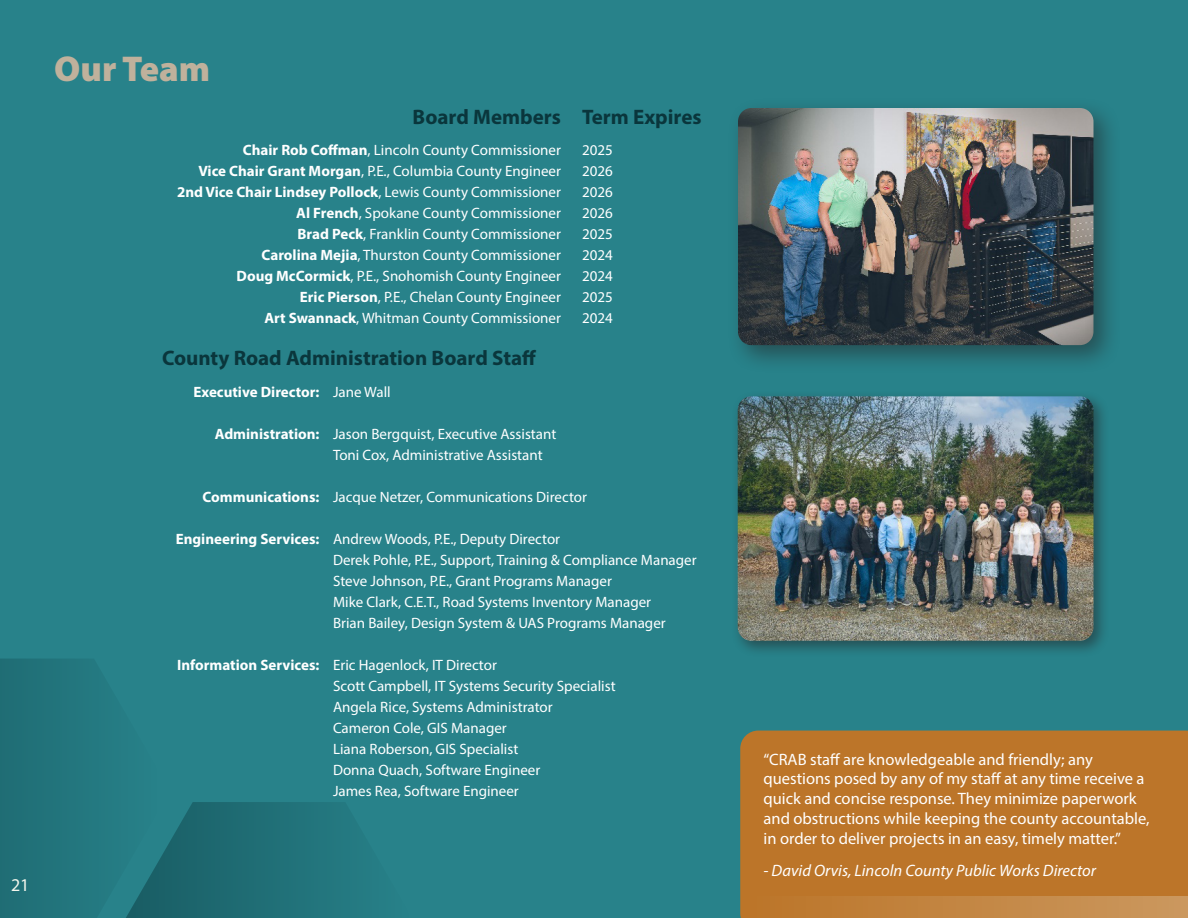
<style>
.page{position:relative;width:1188px;height:918px;background:#28828a}
.page>*{position:absolute;margin:0;border:0;box-sizing:border-box;transform-origin:0 0}
.t1{font:900 36px "Myriad Pro";color:#c0b19c}
.t2{font:700 21px "Myriad Pro";color:#0a363c}
.t3{font:18px "Myriad Pro";color:#f4f6ed}
.t4{font:16.5px/19.8px "Myriad Pro";color:#fff}
.t5{font:italic 16.5px "Myriad Pro";color:#fff}
.t6{font:15px "Myriad Pro";color:#fff}
.t7{font:700 15px "Myriad Pro";color:#fff}
.s1{font-weight:700}
.s2{font-weight:400}
</style>
<div class="page">
<div style="left:727px;top:97px;width:395px;height:277px;background:#231f20;opacity:.5"></div>
<img style="left:738px;top:108px;width:356px;height:237px">
<div style="left:731px;top:390px;width:379px;height:268px;background:#231f20;opacity:.5"></div>
<img style="left:738px;top:396px;width:356px;height:245px">
<div style="left:740px;top:731px;width:448px;height:165px;background:#bc7529"></div>
<div style="left:740px;top:896px;width:448px;height:22px;background:linear-gradient(to right,#bb7428,#cb985f)"></div>
<svg style="left:170px;top:802px;width:166px;height:116px"></svg>
<svg style="left:0;top:659px;width:170px;height:259px;fill:#23777f"></svg>
<p class="t1" style="left:54px;top:45px;width:158px">Our Team</p>
<p class="t2" style="left:413px;top:103px;width:290px">Board Members Term Expires</p>
<p class="t6" style="left:243px;top:141px;width:320px"><span class="s1">Chair Rob Coffman</span>, Lincoln County Commissioner</p>
<p class="t6" style="left:582px;top:141px;width:32px">2025</p>
<p class="t6" style="left:198px;top:162px;width:364px"><span class="s1">Vice Chair Grant Morgan</span>, P.E., Columbia County Engineer</p>
<p class="t6" style="left:582px;top:162px;width:32px">2026</p>
<p class="t7" style="left:177px;top:182px;width:385px">2nd Vice Chair Lindsey Pollock<span class="s2">, Lewis County Commissioner</span></p>
<p class="t6" style="left:582px;top:183px;width:32px">2026</p>
<p class="t6" style="left:296px;top:204px;width:266px"><span class="s1">Al French</span>, Spokane County Commissioner</p>
<p class="t6" style="left:582px;top:204px;width:32px">2026</p>
<p class="t6" style="left:298px;top:225px;width:265px"><span class="s1">Brad Peck</span>, Franklin County Commissioner</p>
<p class="t6" style="left:582px;top:225px;width:32px">2025</p>
<p class="t6" style="left:262px;top:246px;width:301px"><span class="s1">Carolina Mejia</span>, Thurston County Commissioner</p>
<p class="t6" style="left:582px;top:246px;width:32px">2024</p>
<p class="t6" style="left:237px;top:267px;width:326px"><span class="s1">Doug McCormick</span>, P.E., Snohomish County Engineer</p>
<p class="t6" style="left:582px;top:267px;width:32px">2024</p>
<p class="t6" style="left:300px;top:288px;width:263px"><span class="s1">Eric Pierson</span>, P.E., Chelan County Engineer</p>
<p class="t6" style="left:582px;top:288px;width:32px">2025</p>
<p class="t6" style="left:265px;top:309px;width:298px"><span class="s1">Art Swannack</span>, Whitman County Commissioner</p>
<p class="t6" style="left:582px;top:309px;width:32px">2024</p>
<p class="t2" style="left:162px;top:344px;width:376px">County Road Administration Board Staff</p>
<p class="t7" style="left:194px;top:382px;width:199px">Executive Director: <span class="s2">Jane Wall</span></p>
<p class="t6" style="left:215px;top:424px;width:343px"><span class="s1">Administration:</span> Jason Bergquist, Executive Assistant</p>
<p class="t6" style="left:333px;top:445px;width:211px">Toni Cox, Administrative Assistant</p>
<p class="t6" style="left:203px;top:487px;width:386px"><span class="s1">Communications:</span> Jacque Netzer, Communications Director</p>
<p class="t6" style="left:176px;top:529px;width:386px"><span class="s1">Engineering Services:</span> Andrew Woods, P.E., Deputy Director</p>
<p class="t6" style="left:333px;top:550px;width:365px">Derek Pohle, P.E., Support, Training &amp; Compliance Manager</p>
<p class="t6" style="left:333px;top:571px;width:281px">Steve Johnson, P.E., Grant Programs Manager</p>
<p class="t6" style="left:333px;top:592px;width:320px">Mike Clark, C.E.T., Road Systems Inventory Manager</p>
<p class="t6" style="left:333px;top:613px;width:334px">Brian Bailey, Design System &amp; UAS Programs Manager</p>
<p class="t6" style="left:177px;top:655px;width:321px"><span class="s1">Information Services:</span> Eric Hagenlock, IT Director</p>
<p class="t6" style="left:333px;top:676px;width:284px">Scott Campbell, IT Systems Security Specialist</p>
<p class="t6" style="left:333px;top:697px;width:221px">Angela Rice, Systems Administrator</p>
<p class="t6" style="left:333px;top:718px;width:175px">Cameron Cole, GIS Manager</p>
<p class="t6" style="left:333px;top:739px;width:187px">Liana Roberson, GIS Specialist</p>
<p class="t6" style="left:333px;top:760px;width:209px">Donna Quach, Software Engineer</p>
<p class="t6" style="left:333px;top:781px;width:187px">James Rea, Software Engineer</p>
<p class="t3" style="left:11px;top:874px;width:20px">21</p>
<p class="t4" style="left:764px;top:749px;width:387px">“CRAB staff are knowledgeable and friendly; any questions posed by any of my staff at any time receive a quick and concise response. They minimize paperwork and obstructions while keeping the county accountable, in order to deliver projects in an easy, timely matter.”</p>
<p class="t5" style="left:764px;top:860px;width:334px">- David Orvis, Lincoln County Public Works Director</p>
</div>
